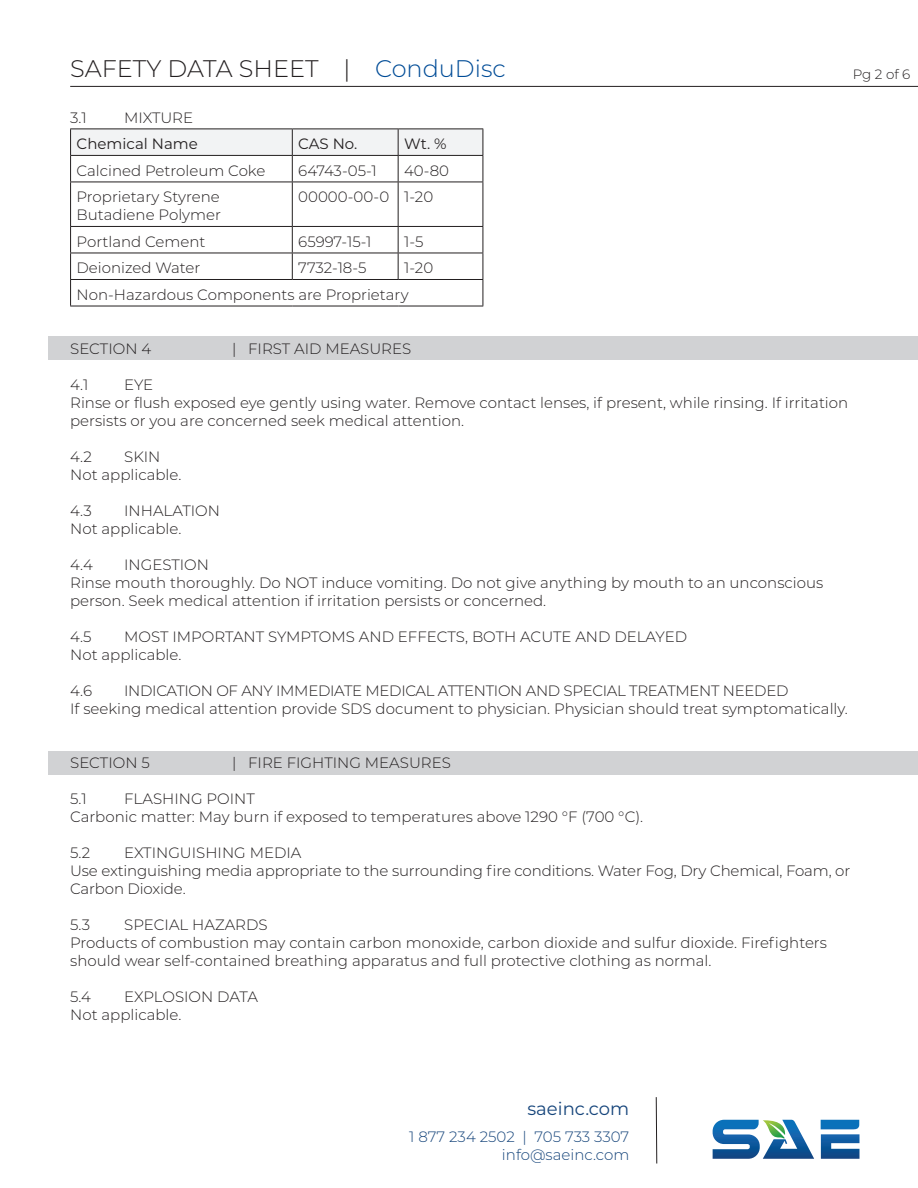
<style>
.page{position:relative;width:918px;height:1188px;background:#fff}
.page>*{position:absolute;margin:0;border:0;box-sizing:border-box;transform-origin:0 0}
.t1{font:300 24px "Montserrat";color:#231f20}
.t2{font:18px "Montserrat";color:#16457b}
.t3{font:300 15px/18px "Montserrat";color:#231f20}
.t4{font:300 15px "Montserrat";letter-spacing:-.02em;color:#231f20}
.t5{font:300 15px "Montserrat";color:#16457b}
.t6{font:15px "Montserrat";color:#231f20}
.t7{font:300 13.5px "Montserrat";color:#231f20}
.s1{color:#004c97}
</style>
<div class="page">
<div style="left:49px;top:752px;width:869px;height:23px;background:#d1d2d4"></div>
<div style="left:49px;top:336px;width:869px;height:24px;background:#d1d2d4"></div>
<hr style="left:70px;top:182px;width:222px;height:1px;background:#231f20">
<hr style="left:70px;top:182px;width:1px;height:44px;background:#231f20">
<hr style="left:292px;top:182px;width:106px;height:1px;background:#231f20">
<hr style="left:292px;top:182px;width:1px;height:44px;background:#231f20">
<hr style="left:398px;top:182px;width:85px;height:1px;background:#231f20">
<hr style="left:398px;top:182px;width:1px;height:44px;background:#231f20">
<hr style="left:483px;top:182px;width:1px;height:44px;background:#231f20">
<hr style="left:70px;top:226px;width:222px;height:1px;background:#231f20">
<hr style="left:292px;top:226px;width:106px;height:1px;background:#231f20">
<hr style="left:398px;top:226px;width:85px;height:1px;background:#231f20">
<hr style="left:70px;top:253px;width:222px;height:1px;background:#231f20">
<hr style="left:292px;top:253px;width:106px;height:1px;background:#231f20">
<svg style="left:292px;top:227px;width:1px;height:52px"></svg>
<hr style="left:398px;top:253px;width:85px;height:1px;background:#231f20">
<svg style="left:398px;top:227px;width:1px;height:52px"></svg>
<hr style="left:70px;top:279px;width:222px;height:1px;background:#231f20">
<svg style="left:70px;top:227px;width:1px;height:79px"></svg>
<hr style="left:292px;top:279px;width:106px;height:1px;background:#231f20">
<hr style="left:398px;top:279px;width:85px;height:1px;background:#231f20">
<svg style="left:483px;top:227px;width:1px;height:79px"></svg>
<hr style="left:70px;top:306px;width:222px;height:1px;background:#231f20">
<hr style="left:292px;top:306px;width:106px;height:1px;background:#231f20">
<hr style="left:398px;top:306px;width:85px;height:1px;background:#231f20">
<svg style="left:70px;top:129px;width:414px;height:53px"></svg>
<hr style="left:70px;top:155px;width:222px;height:1px;background:#231f20">
<hr style="left:292px;top:155px;width:106px;height:1px;background:#231f20">
<hr style="left:398px;top:155px;width:85px;height:1px;background:#231f20">
<hr style="left:70px;top:86px;width:848px;height:1px;background:#231f20">
<svg style="left:821px;top:1120px;width:39px;height:39px"></svg>
<svg style="left:713px;top:1120px;width:101px;height:39px"></svg>
<svg style="left:655px;top:1097px;width:3px;height:67px"></svg>
<p class="t1" style="left:70px;top:52px;width:437px">SAFETY DATA SHEET | <span class="s1">ConduDisc</span></p>
<p class="t7" style="left:853px;top:65px;width:59px">Pg 2 of 6</p>
<p class="t3" style="left:70px;top:108px;width:18px">3.1</p>
<p class="t3" style="left:124px;top:108px;width:70px">MIXTURE</p>
<p class="t6" style="left:77px;top:134px;width:123px">Chemical Name</p>
<p class="t6" style="left:298px;top:134px;width:60px">CAS No.</p>
<p class="t6" style="left:404px;top:134px;width:44px">Wt. %</p>
<p class="t3" style="left:77px;top:161px;width:190px">Calcined Petroleum Coke</p>
<p class="t3" style="left:298px;top:161px;width:80px">64743-05-1</p>
<p class="t3" style="left:404px;top:161px;width:46px">40-80</p>
<p class="t3" style="left:77px;top:188px;width:146px">Proprietary Styrene<br>Butadiene Polymer</p>
<p class="t3" style="left:298px;top:188px;width:92px">00000-00-0</p>
<p class="t3" style="left:404px;top:188px;width:31px">1-20</p>
<p class="t3" style="left:77px;top:232px;width:131px">Portland Cement</p>
<p class="t3" style="left:298px;top:232px;width:75px">65997-15-1</p>
<p class="t3" style="left:404px;top:232px;width:21px">1-5</p>
<p class="t3" style="left:77px;top:259px;width:125px">Deionized Water</p>
<p class="t3" style="left:298px;top:259px;width:70px">7732-18-5</p>
<p class="t3" style="left:404px;top:259px;width:31px">1-20</p>
<p class="t3" style="left:77px;top:285px;width:334px">Non-Hazardous Components are Proprietary</p>
<p class="t3" style="left:70px;top:340px;width:83px">SECTION 4</p>
<p class="t3" style="left:232px;top:340px;width:181px">| FIRST AID MEASURES</p>
<p class="t3" style="left:70px;top:376px;width:20px">4.1</p>
<p class="t3" style="left:124px;top:376px;width:31px">EYE</p>
<p class="t3" style="left:70px;top:394px;width:780px">Rinse or flush exposed eye gently using water. Remove contact lenses, if present, while rinsing. If irritation persists or you are concerned seek medical attention.</p>
<p class="t3" style="left:70px;top:448px;width:23px">4.2</p>
<p class="t3" style="left:124px;top:448px;width:38px">SKIN</p>
<p class="t3" style="left:70px;top:466px;width:113px">Not applicable.</p>
<p class="t3" style="left:70px;top:502px;width:23px">4.3</p>
<p class="t3" style="left:124px;top:502px;width:97px">INHALATION</p>
<p class="t3" style="left:70px;top:520px;width:113px">Not applicable.</p>
<p class="t3" style="left:70px;top:556px;width:24px">4.4</p>
<p class="t3" style="left:124px;top:556px;width:86px">INGESTION</p>
<p class="t3" style="left:70px;top:574px;width:755px">Rinse mouth thoroughly. Do NOT induce vomiting. Do not give anything by mouth to an unconscious person. Seek medical attention if irritation persists or concerned.</p>
<p class="t3" style="left:70px;top:628px;width:23px">4.5</p>
<p class="t3" style="left:124px;top:628px;width:564px">MOST IMPORTANT SYMPTOMS AND EFFECTS, BOTH ACUTE AND DELAYED</p>
<p class="t3" style="left:70px;top:646px;width:113px">Not applicable.</p>
<p class="t3" style="left:70px;top:682px;width:23px">4.6</p>
<p class="t4" style="left:124px;top:681px;width:666px">INDICATION OF ANY IMMEDIATE MEDICAL ATTENTION AND SPECIAL TREATMENT NEEDED</p>
<p class="t3" style="left:70px;top:700px;width:779px">If seeking medical attention provide SDS document to physician. Physician should treat symptomatically.</p>
<p class="t3" style="left:70px;top:754px;width:81px">SECTION 5</p>
<p class="t3" style="left:232px;top:754px;width:220px">| FIRE FIGHTING MEASURES</p>
<p class="t3" style="left:70px;top:790px;width:18px">5.1</p>
<p class="t3" style="left:124px;top:790px;width:132px">FLASHING POINT</p>
<p class="t3" style="left:70px;top:808px;width:575px">Carbonic matter: May burn if exposed to temperatures above 1290 °F (700 °C).</p>
<p class="t3" style="left:70px;top:844px;width:21px">5.2</p>
<p class="t3" style="left:124px;top:844px;width:179px">EXTINGUISHING MEDIA</p>
<p class="t3" style="left:70px;top:862px;width:782px">Use extinguishing media appropriate to the surrounding fire conditions. Water Fog, Dry Chemical, Foam, or<br>Carbon Dioxide.</p>
<p class="t3" style="left:70px;top:916px;width:21px">5.3</p>
<p class="t3" style="left:124px;top:916px;width:145px">SPECIAL HAZARDS</p>
<p class="t3" style="left:70px;top:934px;width:758px">Products of combustion may contain carbon monoxide, carbon dioxide and sulfur dioxide. Firefighters should wear self-contained breathing apparatus and full protective clothing as normal.</p>
<p class="t3" style="left:70px;top:988px;width:22px">5.4</p>
<p class="t3" style="left:124px;top:988px;width:135px">EXPLOSION DATA</p>
<p class="t3" style="left:70px;top:1006px;width:113px">Not applicable.</p>
<p class="t2" style="left:528px;top:1096px;width:103px">saeinc.com</p>
<p class="t5" style="left:409px;top:1126px;width:222px">1 877 234 2502 | 705 733 3307</p>
<p class="t5" style="left:502px;top:1144px;width:129px">info@saeinc.com</p>
</div>
